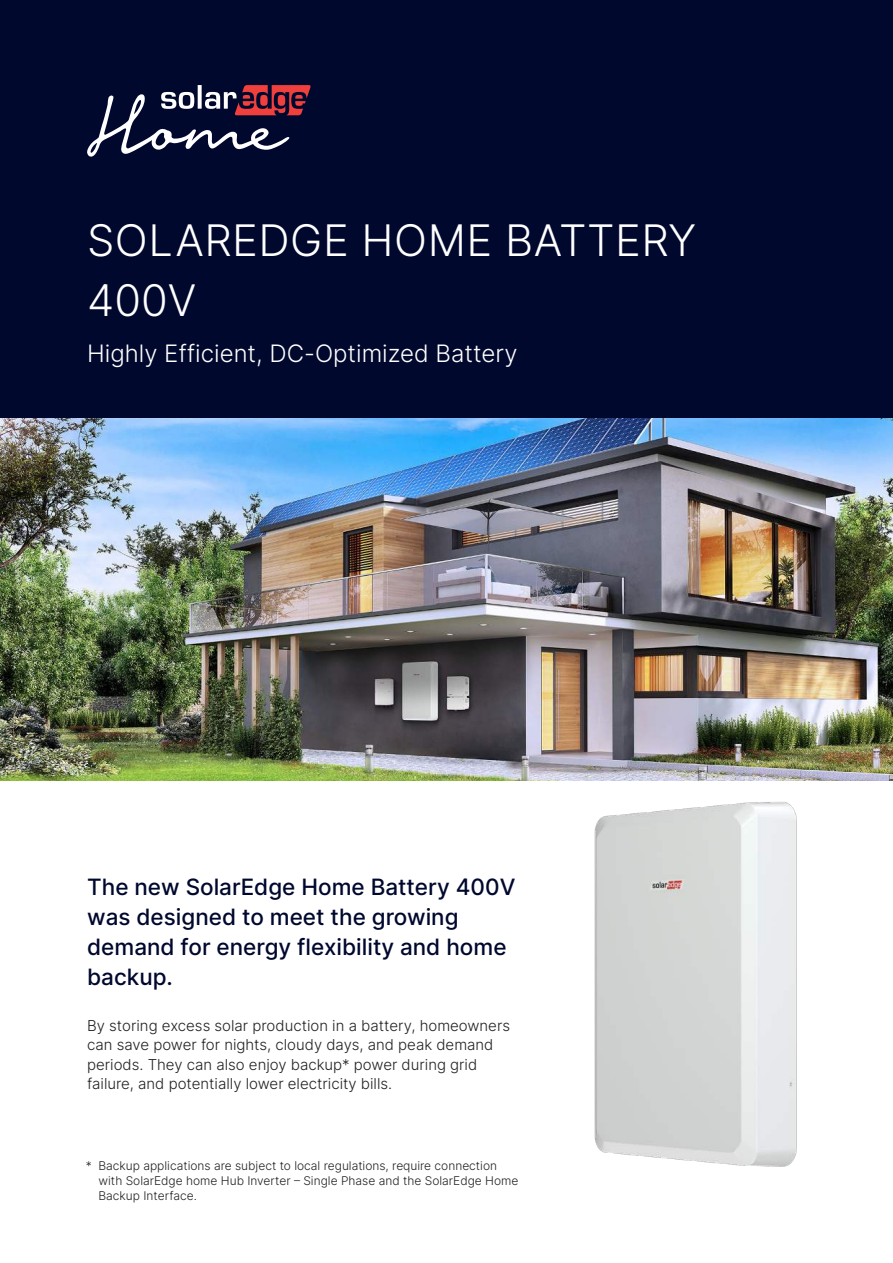
<style>
.page{position:relative;width:893px;height:1263px;background:#fff}
.page>*{position:absolute;margin:0;border:0;box-sizing:border-box;transform-origin:0 0}
.t1{font:300 43.5px/60px "Inter";letter-spacing:.01em;color:#fff}
.t2{font:300 24px "Inter";color:#fff}
.t3{font:500 22.5px/30px "Inter";color:#00082e}
.t4{font:300 15px/19.5px "Inter";color:#221f1f}
.t5{font:300 12px/15px "Inter";color:#221f1f}
</style>
<div class="page">
<div style="left:0;top:0;width:893px;height:572px;background:#00082e"></div>
<img style="left:0;top:419px;width:893px;height:361px">
<svg style="left:87px;top:85px;width:224px;height:72px"></svg>
<img style="left:594px;top:802px;width:203px;height:365px">
<h1 class="t1" style="left:87px;top:214px;width:611px">SOLAREDGE HOME BATTERY<br>400V</h1>
<h2 class="t2" style="left:87px;top:344px;width:432px">Highly Efficient, DC-Optimized Battery</h2>
<h3 class="t3" style="left:87px;top:873px;width:430px">The new SolarEdge Home Battery 400V was designed to meet the growing demand for energy flexibility and home backup.</h3>
<p class="t4" style="left:87px;top:1017px;width:424px">By storing excess solar production in a battery, homeowners can save power for nights, cloudy days, and peak demand periods. They can also enjoy backup* power during grid failure, and potentially lower electricity bills.</p>
<p class="t5" style="left:99px;top:1160px;width:421px;text-indent:-13px">* Backup applications are subject to local regulations, require connection with SolarEdge home Hub Inverter – Single Phase and the SolarEdge Home<br>Backup Interface.</p>
</div>
